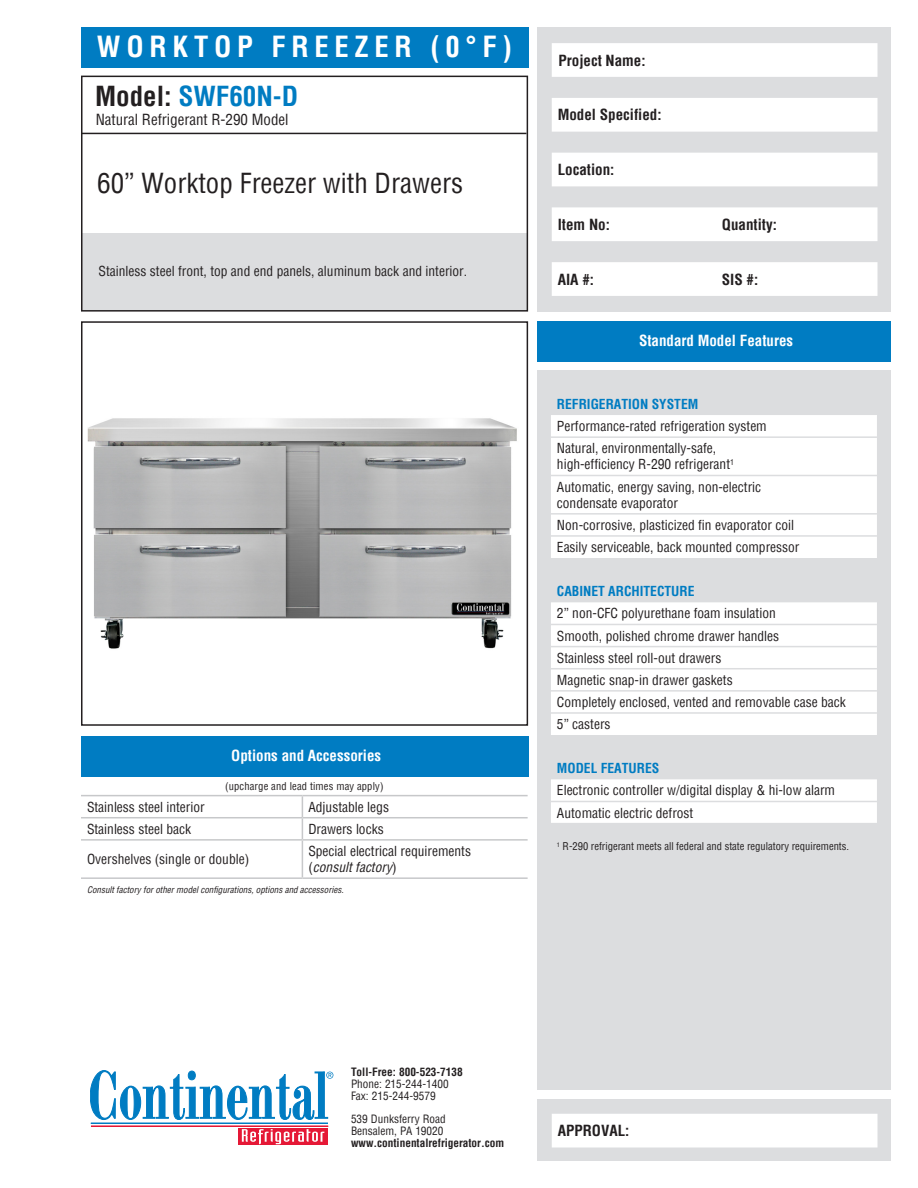
<style>
.page{position:relative;width:918px;height:1188px;background:#fff}
.page>*{position:absolute;margin:0;border:0;box-sizing:border-box;transform-origin:0 0}
.t1{font:700 condensed 28.5px "Helvetica";letter-spacing:.2em;color:#fff}
.t2{font:condensed 27px "Helvetica";color:#231f20}
.t3{font:700 condensed 27px "Helvetica";color:#007cc2}
.t4{font:700 condensed 15px "Helvetica";color:#231f20}
.t5{font:700 condensed 15px "Helvetica";color:#fff}
.t6{font:condensed 15px "Helvetica";color:#231f20}
.t7{font:condensed 13.5px "Helvetica";color:#231f20}
.t8{font:700 condensed 13.5px "Helvetica";color:#007cc2}
.t9{font:italic condensed 13.5px "Helvetica";color:#231f20}
.t10{font:condensed 11.25px/12px "Helvetica";color:#231f20}
.t11{font:700 condensed 11.25px "Helvetica";color:#231f20}
.t12{font:condensed 10.5px "Helvetica";color:#231f20}
.t13{font:italic condensed 9px "Helvetica";color:#231f20}
.s1{color:#231f20}
.s2{font-style:normal}
</style>
<div class="page">
<div style="left:538px;top:1099px;width:353px;height:62px;background:#dcdddf"></div>
<div style="left:81px;top:233px;width:446px;height:77px;background:#dcdddf"></div>
<div style="left:81px;top:321px;width:447px;height:405px;border:2px solid #231f20"></div>
<div style="left:538px;top:321px;width:353px;height:40px;background:#007cc2"></div>
<div style="left:538px;top:370px;width:353px;height:720px;background:#dcdddf"></div>
<div style="left:538px;top:27px;width:353px;height:285px;background:#dcdddf"></div>
<hr style="left:91px;top:1123px;width:237px;height:1px;background:#007cc2">
<hr style="left:91px;top:1126px;width:237px;height:1px;background:#e51836">
<svg style="left:238px;top:1128px;width:90px;height:17px"></svg>
<svg style="left:242px;top:1129px;width:82px;height:15px"></svg>
<svg style="left:90px;top:1070px;width:243px;height:50px"></svg>
<svg style="left:552px;top:43px;width:326px;height:253px;fill:#fff"></svg>
<div style="left:81px;top:76px;width:447px;height:236px;border:2px solid #231f20"></div>
<div style="left:81px;top:27px;width:447px;height:40px;background:#007cc2"></div>
<div style="left:552px;top:1114px;width:326px;height:34px;background:#fff"></div>
<div style="left:81px;top:736px;width:447px;height:40px;background:#007cc2"></div>
<hr style="left:81px;top:133px;width:445px;height:1px;background:#231f20">
<hr style="left:81px;top:795px;width:221px;height:1px;background:#c7c8ca">
<hr style="left:302px;top:795px;width:226px;height:1px;background:#c7c8ca">
<hr style="left:81px;top:817px;width:221px;height:1px;background:#c7c8ca">
<hr style="left:302px;top:817px;width:226px;height:1px;background:#c7c8ca">
<svg style="left:302px;top:796px;width:1px;height:43px"></svg>
<hr style="left:81px;top:839px;width:221px;height:2px;background:#c7c8ca">
<hr style="left:302px;top:839px;width:226px;height:2px;background:#c7c8ca">
<hr style="left:302px;top:841px;width:1px;height:36px;background:#c7c8ca">
<hr style="left:81px;top:877px;width:221px;height:2px;background:#c7c8ca">
<hr style="left:302px;top:877px;width:226px;height:2px;background:#c7c8ca">
<div style="left:551px;top:415px;width:326px;height:60px;background:#fff"></div>
<svg style="left:551px;top:476px;width:326px;height:347px;fill:#fff"></svg>
<svg style="left:551px;top:558px;width:326px;height:199px;fill:#fff"></svg>
<hr style="left:551px;top:624px;width:326px;height:1px;background:#dcdddf">
<hr style="left:551px;top:646px;width:326px;height:1px;background:#dcdddf">
<hr style="left:551px;top:668px;width:326px;height:1px;background:#dcdddf">
<hr style="left:551px;top:690px;width:326px;height:2px;background:#dcdddf">
<hr style="left:551px;top:712px;width:326px;height:2px;background:#dcdddf">
<hr style="left:551px;top:801px;width:326px;height:1px;background:#dcdddf">
<hr style="left:551px;top:535px;width:326px;height:2px;background:#dcdddf">
<hr style="left:551px;top:513px;width:326px;height:2px;background:#dcdddf">
<hr style="left:551px;top:436px;width:326px;height:2px;background:#dcdddf">
<img style="left:87px;top:418px;width:430px;height:231px">
<h1 class="t1" style="left:97px;top:28px;width:417px">WORKTOP FREEZER (0°F)</h1>
<p class="t3" style="left:95px;top:78px;width:205px"><span class="s1">Model:</span> SWF60N-D</p>
<p class="t6" style="left:96px;top:109px;width:194px">Natural Refrigerant R-290 Model</p>
<p class="t2" style="left:97px;top:165px;width:367px">60” Worktop Freezer with Drawers</p>
<p class="t7" style="left:99px;top:263px;width:370px">Stainless steel front, top and end panels, aluminum back and interior.</p>
<p class="t5" style="left:231px;top:746px;width:151px">Options and Accessories</p>
<p class="t12" style="left:225px;top:779px;width:160px">(upcharge and lead times may apply)</p>
<p class="t7" style="left:87px;top:798px;width:119px">Stainless steel interior</p>
<p class="t7" style="left:308px;top:798px;width:82px">Adjustable legs</p>
<p class="t7" style="left:87px;top:820px;width:106px">Stainless steel back</p>
<p class="t7" style="left:308px;top:820px;width:77px">Drawers locks</p>
<p class="t7" style="left:87px;top:850px;width:164px">Overshelves (single or double)</p>
<p class="t7" style="left:308px;top:842px;width:164px">Special electrical requirements</p>
<p class="t9" style="left:308px;top:859px;width:90px"><span class="s2">(</span>consult factory<span class="s2">)</span></p>
<p class="t13" style="left:87px;top:884px;width:258px">Consult factory for other model configurations, options and accessories.</p>
<p class="t4" style="left:559px;top:50px;width:89px">Project Name:</p>
<p class="t4" style="left:558px;top:105px;width:105px">Model Specified:</p>
<p class="t4" style="left:558px;top:160px;width:58px">Location:</p>
<p class="t4" style="left:558px;top:215px;width:54px">Item No:</p>
<p class="t4" style="left:722px;top:215px;width:57px">Quantity:</p>
<p class="t4" style="left:558px;top:269px;width:38px">AIA #:</p>
<p class="t4" style="left:722px;top:269px;width:38px">SIS #:</p>
<p class="t5" style="left:639px;top:331px;width:156px">Standard Model Features</p>
<p class="t8" style="left:557px;top:395px;width:143px">REFRIGERATION SYSTEM</p>
<p class="t7" style="left:557px;top:417px;width:211px">Performance-rated refrigeration system</p>
<p class="t7" style="left:557px;top:440px;width:161px">Natural, environmentally-safe,</p>
<p class="t7" style="left:557px;top:456px;width:179px">high-efficiency R-290 refrigerant<sup>1</sup></p>
<p class="t7" style="left:557px;top:478px;width:206px">Automatic, energy saving, non-electric</p>
<p class="t7" style="left:557px;top:494px;width:123px">condensate evaporator</p>
<p class="t7" style="left:557px;top:516px;width:239px">Non-corrosive, plasticized fin evaporator coil</p>
<p class="t7" style="left:557px;top:538px;width:244px">Easily serviceable, back mounted compressor</p>
<p class="t8" style="left:557px;top:583px;width:139px">CABINET ARCHITECTURE</p>
<p class="t7" style="left:557px;top:605px;width:220px">2” non-CFC polyurethane foam insulation</p>
<p class="t7" style="left:557px;top:627px;width:224px">Smooth, polished chrome drawer handles</p>
<p class="t7" style="left:557px;top:649px;width:166px">Stainless steel roll-out drawers</p>
<p class="t7" style="left:557px;top:671px;width:177px">Magnetic snap-in drawer gaskets</p>
<p class="t7" style="left:557px;top:693px;width:290px">Completely enclosed, vented and removable case back</p>
<p class="t7" style="left:557px;top:715px;width:55px">5” casters</p>
<p class="t8" style="left:557px;top:760px;width:104px">MODEL FEATURES</p>
<p class="t7" style="left:557px;top:782px;width:280px">Electronic controller w/digital display &amp; hi-low alarm</p>
<p class="t7" style="left:557px;top:804px;width:138px">Automatic electric defrost</p>
<p class="t12" style="left:557px;top:839px;width:294px"><sup>1</sup> R-290 refrigerant meets all federal and state regulatory requirements.</p>
<p class="t11" style="left:351px;top:1065px;width:113px">Toll-Free: 800-523-7138</p>
<p class="t10" style="left:351px;top:1078px;width:99px">Phone: 215-244-1400<br>Fax: 215-244-9579</p>
<p class="t10" style="left:351px;top:1113px;width:96px">539 Dunksferry Road<br>Bensalem, PA 19020</p>
<p class="t11" style="left:351px;top:1135px;width:155px">www.continentalrefrigerator.com</p>
<p class="t4" style="left:558px;top:1121px;width:73px">APPROVAL:</p>
</div>
